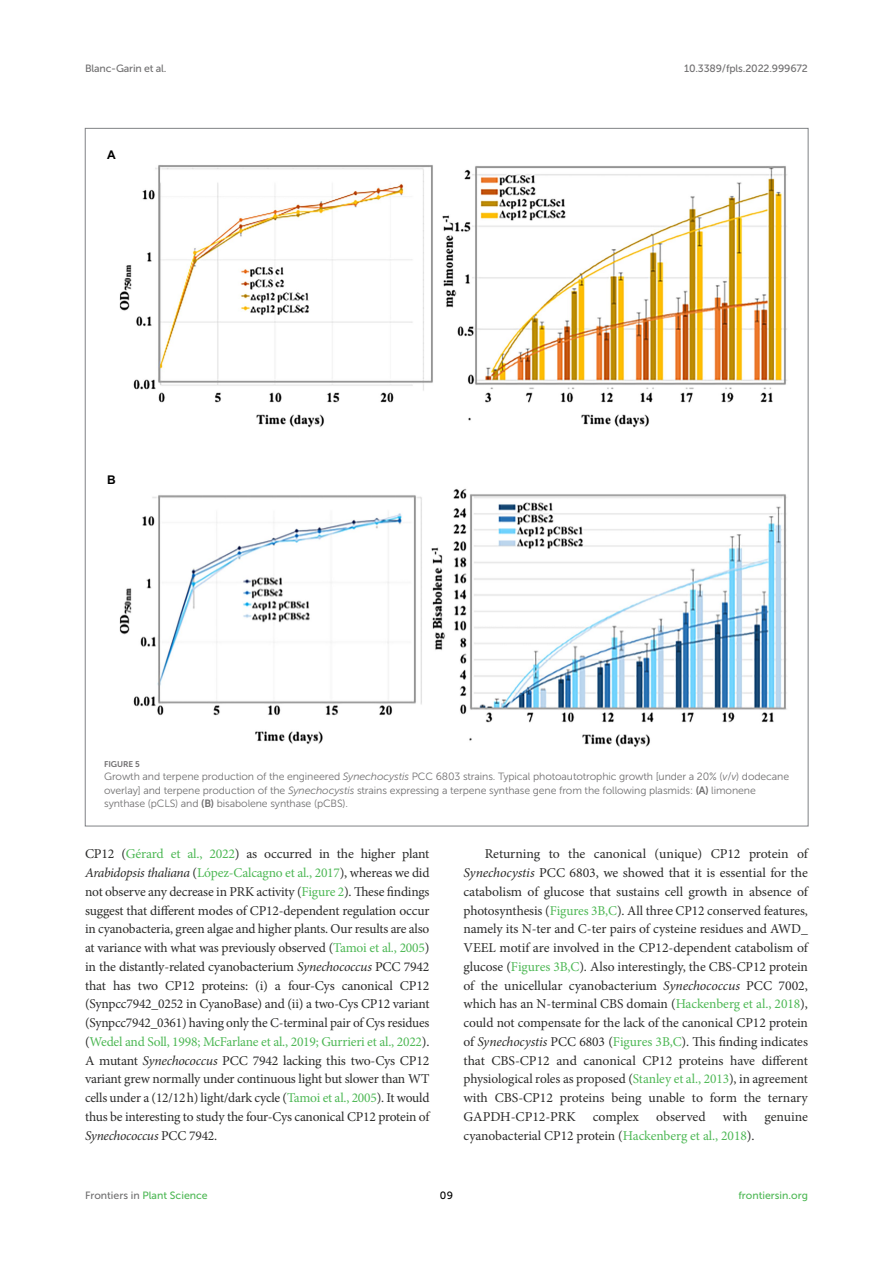
<style>
.page{position:relative;width:893px;height:1263px;background:#fff}
.page>*{position:absolute;margin:0;border:0;box-sizing:border-box;transform-origin:0 0}
.TEXT{font:13.5px/18.8px "Minion Pro";letter-spacing:-.01em;color:#2b2b2a;text-align:justify}
.t1{font:700 12px "Arial";color:#000}
.FIG_LEG{font:10.5px/13.5px "Museo Sans 300";letter-spacing:-.01em;color:#706f70}
.t2{font:10.5px "Museo Sans 500";letter-spacing:-.015em;color:#706f70}
.t3{font:10.5px "Museo Sans 500";color:#4eb855}
.t4{font:10.5px "Museo Sans 500";color:#000}
.FIG_HD{font:8.25px "Museo Sans 700";letter-spacing:-.01em;color:#706f70}
.s1{font-style:italic}
.s2{font-family:"Museo Sans 700"}
.s3{color:#4eb855}
.s4{color:#706f70}
</style>
<div class="page">
<img style="left:119px;top:165px;width:668px;height:582px">
<p class="t2" style="left:85px;top:63px;width:83px">Blanc-Garin et al.</p>
<p class="t2" style="left:684px;top:63px;width:125px">10.3389/fpls.2022.999672</p>
<p class="t1" style="left:107px;top:146px;width:10px">A</p>
<p class="t1" style="left:107px;top:471px;width:10px">B</p>
<p class="FIG_HD" style="left:104px;top:759px;width:37px">FIGURE 5</p>
<p class="FIG_LEG" style="left:104px;top:770px;width:686px">Growth and terpene production of the engineered <span class="s1">Synechocystis</span> PCC 6803 strains. Typical photoautotrophic growth [under a 20% (<span class="s1">v</span>/<span class="s1">v</span>) dodecane overlay] and terpene production of the <span class="s1">Synechocystis</span> strains expressing a terpene synthase gene from the following plasmids: <span class="s2">(A)</span> limonene synthase (pCLS) and <span class="s2">(B)</span> bisabolene synthase (pCBS).</p>
<p class="TEXT" style="left:85px;top:845px;width:346px">CP12 (<span class="s3">Gérard et al., 2022</span>) as occurred in the higher plant <span class="s1">Arabidopsis thaliana</span> (<span class="s3">López-Calcagno et al., 2017</span>), whereas we did not observe any decrease in PRK activity (<span class="s3">Figure 2</span>). These findings suggest that different modes of CP12-dependent regulation occur in cyanobacteria, green algae and higher plants. Our results are also at variance with what was previously observed (<span class="s3">Tamoi et al., 2005</span>) in the distantly-related cyanobacterium <span class="s1">Synechococcus</span> PCC 7942 that has two CP12 proteins: (i) a four-Cys canonical CP12 (Synpcc7942_0252 in CyanoBase) and (ii) a two-Cys CP12 variant (Synpcc7942_0361) having only the C-terminal pair of Cys residues (<span class="s3">Wedel and Soll, 1998; McFarlane et al., 2019; Gurrieri et al., 2022</span>).<br>A mutant <span class="s1">Synechococcus</span> PCC 7942 lacking this two-Cys CP12 variant grew normally under continuous light but slower than WT cells under a (12/12h) light/dark cycle (<span class="s3">Tamoi et al., 2005</span>). It would thus be interesting to study the four-Cys canonical CP12 protein of <span class="s1">Synechococcus</span> PCC 7942.</p>
<p class="TEXT" style="left:463px;top:845px;width:346px;text-indent:21px">Returning to the canonical (unique) CP12 protein of <span class="s1">Synechocystis</span> PCC 6803, we showed that it is essential for the catabolism of glucose that sustains cell growth in absence of photosynthesis (<span class="s3">Figures 3B,C</span>). All three CP12 conserved features, namely its N-ter and C-ter pairs of cysteine residues and AWD_ VEEL motif are involved in the CP12-dependent catabolism of glucose (<span class="s3">Figures 3B,C</span>). Also interestingly, the CBS-CP12 protein of the unicellular cyanobacterium <span class="s1">Synechococcus</span> PCC 7002, which has an N-terminal CBS domain (<span class="s3">Hackenberg et al., 2018</span>), could not compensate for the lack of the canonical CP12 protein of <span class="s1">Synechocystis</span> PCC 6803 (<span class="s3">Figures 3B,C</span>). This finding indicates that CBS-CP12 and canonical CP12 proteins have different physiological roles as proposed (<span class="s3">Stanley et al., 2013</span>), in agreement with CBS-CP12 proteins being unable to form the ternary GAPDH-CP12-PRK</p>
<p class="TEXT" style="left:593px;top:1107px;width:48px">complex</p>
<p class="TEXT" style="left:656px;top:1107px;width:51px">observed</p>
<p class="TEXT" style="left:723px;top:1107px;width:26px">with</p>
<p class="TEXT" style="left:765px;top:1107px;width:45px">genuine</p>
<p class="TEXT" style="left:463px;top:1126px;width:293px">cyanobacterial CP12 protein (<span class="s3">Hackenberg et al., 2018</span>).</p>
<p class="t3" style="left:85px;top:1190px;width:124px"><span class="s4">Frontiers in</span> Plant Science</p>
<p class="t4" style="left:440px;top:1190px;width:15px">09</p>
<p class="t3" style="left:738px;top:1190px;width:71px">frontiersin.org</p>
</div>
